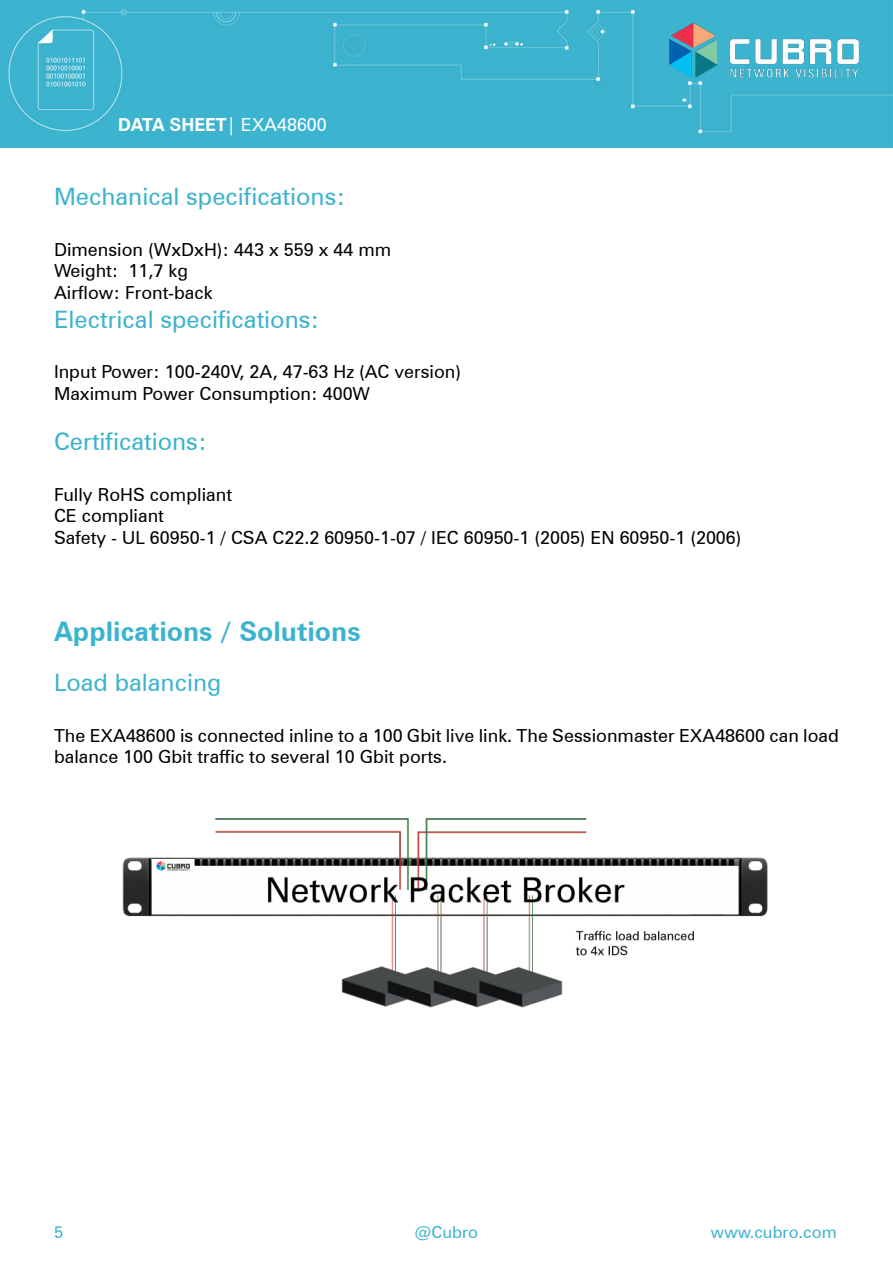
<style>
.page{position:relative;width:893px;height:1263px;background:#fff}
.page>*{position:absolute;margin:0;border:0;box-sizing:border-box;transform-origin:0 0}
.t1{font:700 27px "Zurich BT";color:#3cb3ce}
.t2{font:24px "Zurich BT";color:#3cb3ce}
.t3{font:18px/21.6px "Zurich BT";color:#000}
.t4{font:700 18px "Zurich BT";color:#fff}
.t5{font:16.5px "Zurich BT";color:#3cb3ce}
.s1{font-weight:400}
</style>
<div class="page">
<div style="left:0;top:0;width:893px;height:147px;background:#3cb4cf"></div>
<img style="left:669px;top:17px;width:189px;height:65px">
<img style="left:122px;top:818px;width:646px;height:190px">
<p class="t4" style="left:118px;top:114px;width:210px">DATA SHEET<span class="s1">| EXA48600</span></p>
<h2 class="t2" style="left:54px;top:182px;width:293px">Mechanical specifications:</h2>
<p class="t3" style="left:54px;top:238px;width:339px">Dimension (WxDxH): 443 x 559 x 44 mm<br>Weight: 11,7 kg<br>Airflow: Front-back</p>
<h2 class="t2" style="left:54px;top:305px;width:267px">Electrical specifications:</h2>
<p class="t3" style="left:54px;top:361px;width:409px">Input Power: 100-240V, 2A, 47-63 Hz (AC version)<br>Maximum Power Consumption: 400W</p>
<h2 class="t2" style="left:54px;top:427px;width:154px">Certifications:</h2>
<p class="t3" style="left:54px;top:483px;width:689px">Fully RoHS compliant<br>CE compliant<br>Safety - UL 60950-1 / CSA C22.2 60950-1-07 / IEC 60950-1 (2005) EN 60950-1 (2006)</p>
<h1 class="t1" style="left:54px;top:615px;width:308px">Applications / Solutions</h1>
<h2 class="t2" style="left:54px;top:668px;width:169px">Load balancing</h2>
<p class="t3" style="left:54px;top:724px;width:786px">The EXA48600 is connected inline to a 100 Gbit live link. The Sessionmaster EXA48600 can load balance 100 Gbit traffic to several 10 Gbit ports.</p>
<p class="t5" style="left:54px;top:1222px;width:11px">5</p>
<p class="t5" style="left:415px;top:1222px;width:65px">@Cubro</p>
<p class="t5" style="left:711px;top:1222px;width:127px">www.cubro.com</p>
</div>
